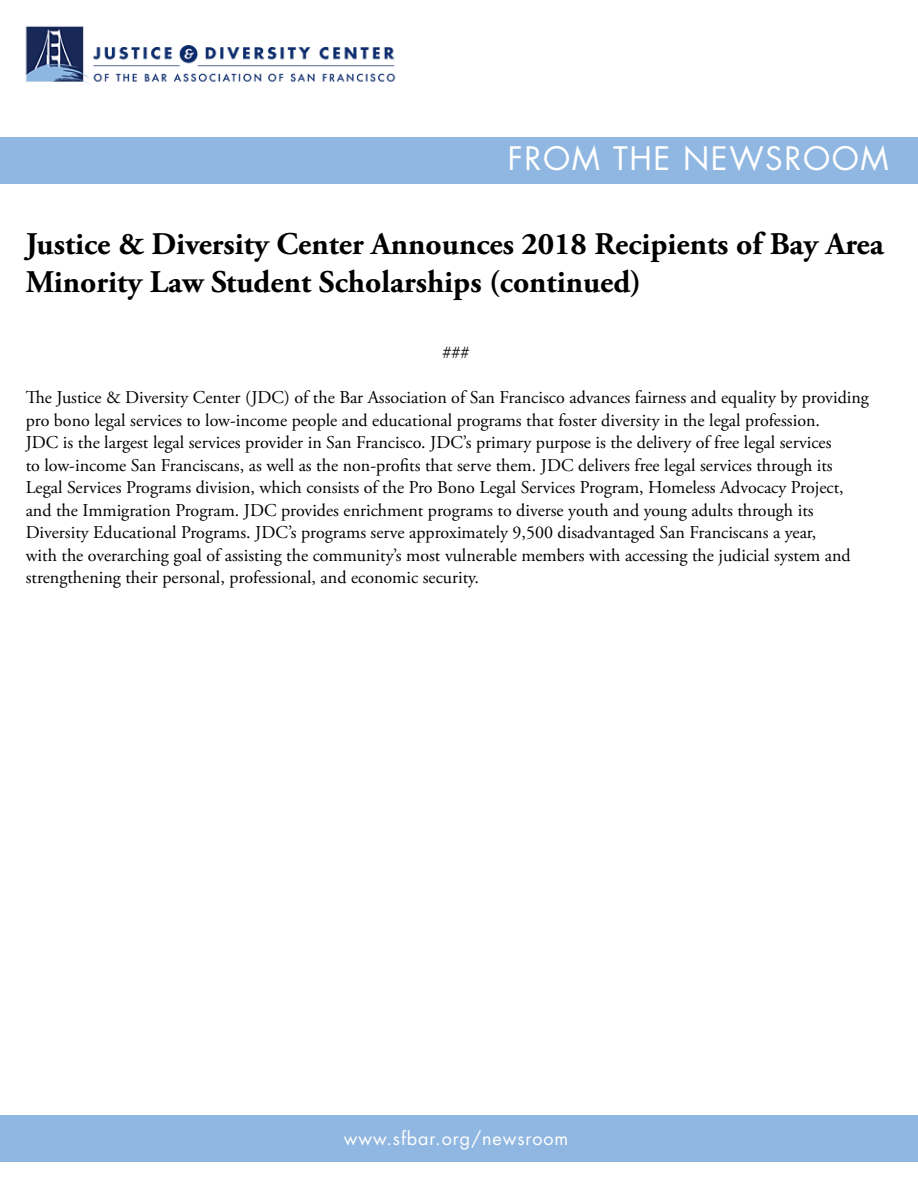
<style>
.page{position:relative;width:918px;height:1188px;background:#fff}
.page>*{position:absolute;margin:0;border:0;box-sizing:border-box;transform-origin:0 0}
.t1{font:700 31.5px/37.8px "Adobe Garamond Pro";color:#000}
.t2{font:31.5px "Futura Std";letter-spacing:.05em;color:#fff}
.t3{font:18px/22.5px "Adobe Garamond Pro";color:#000}
.t4{font:18px "Futura Std";letter-spacing:.05em;color:#fff}
</style>
<div class="page">
<div style="left:0;top:138px;width:918px;height:46px;background:#90b7e1"></div>
<div style="left:0;top:1116px;width:918px;height:46px;background:#90b7e1"></div>
<img style="left:25px;top:26px;width:371px;height:58px">
<h1 class="t2" style="left:508px;top:138px;width:382px">FROM THE NEWSROOM</h1>
<h1 class="t1" style="left:26px;top:225px;width:860px">Justice &amp; Diversity Center Announces 2018 Recipients of Bay Area<br>Minority Law Student Scholarships (continued)</h1>
<p class="t3" style="left:443px;top:342px;width:28px">###</p>
<p class="t3" style="left:26px;top:387px;width:845px">The Justice &amp; Diversity Center (JDC) of the Bar Association of San Francisco advances fairness and equality by providing pro bono legal services to low-income people and educational programs that foster diversity in the legal profession.<br>JDC is the largest legal services provider in San Francisco. JDC’s primary purpose is the delivery of free legal services<br>to low-income San Franciscans, as well as the non-profits that serve them. JDC delivers free legal services through its Legal Services Programs division, which consists of the Pro Bono Legal Services Program, Homeless Advocacy Project, and the Immigration Program. JDC provides enrichment programs to diverse youth and young adults through its Diversity Educational Programs. JDC’s programs serve approximately 9,500 disadvantaged San Franciscans a year,<br>with the overarching goal of assisting the community’s most vulnerable members with accessing the judicial system and strengthening their personal, professional, and economic security.</p>
<p class="t4" style="left:344px;top:1126px;width:226px">www.sfbar.org/newsroom</p>
</div>
